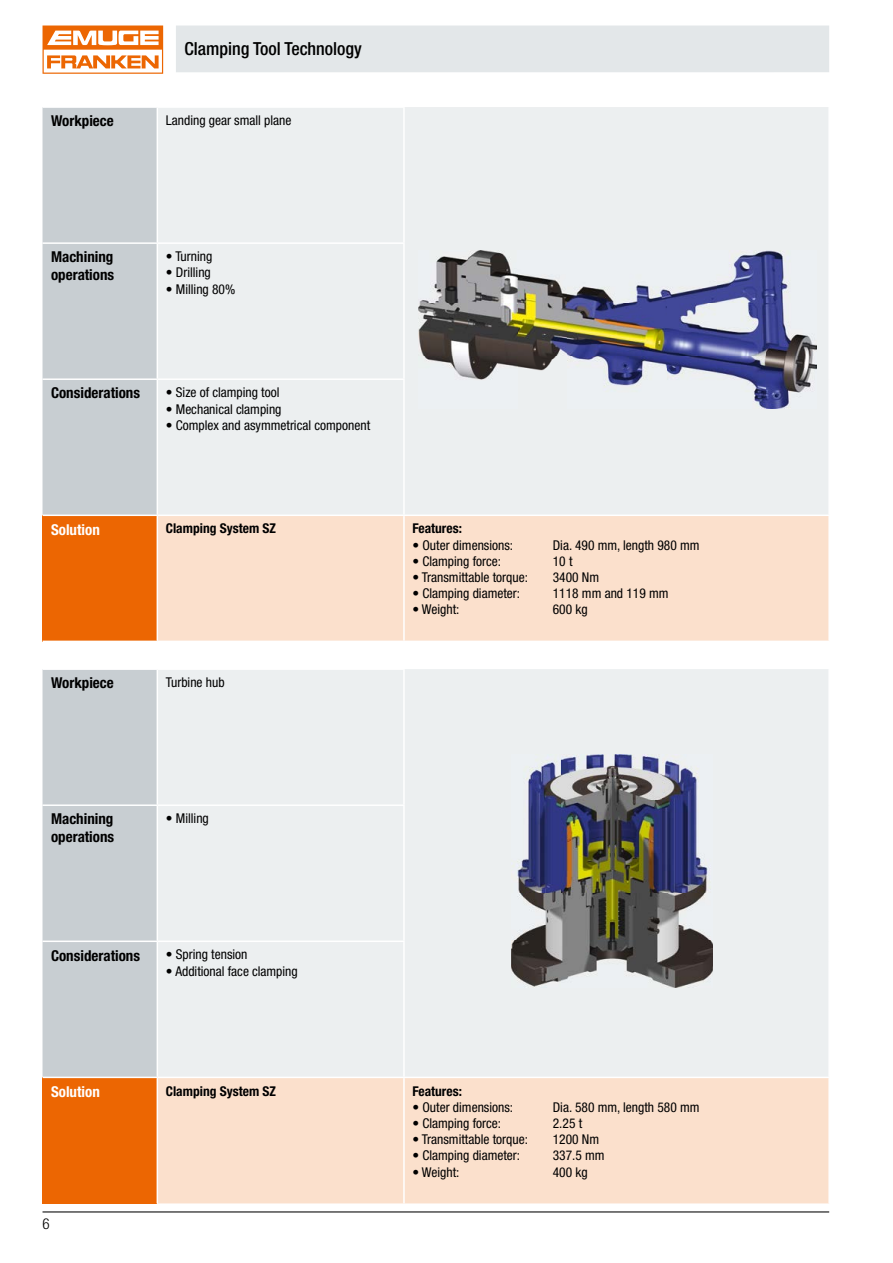
<style>
.page{position:relative;width:893px;height:1263px;background:#fff}
.page>*{position:absolute;margin:0;border:0;box-sizing:border-box;transform-origin:0 0}
.t1{font:500 condensed 18px "Helvetica Neue LT Pro";color:#000}
.t2{font:700 condensed 15px/18px "Helvetica Neue LT Pro";color:#000}
.t3{font:700 condensed 15px "Helvetica Neue LT Pro";color:#fff}
.t4{font:300 condensed 15px "Helvetica Neue LT Pro";color:#000}
.t5{font:condensed 13.5px "Helvetica Neue LT Pro";color:#000}
.t6{font:700 condensed 13.5px "Helvetica Neue LT Pro";color:#000}
</style>
<div class="page">
<div style="left:176px;top:26px;width:653px;height:46px;background:#e3e7e9"></div>
<svg style="left:43px;top:26px;width:120px;height:48px"></svg>
<hr style="left:43px;top:1211px;width:786px;height:1px;background:#000">
<div style="left:43px;top:108px;width:114px;height:406px;background:#c8ced2"></div>
<div style="left:158px;top:107px;width:670px;height:407px;background:#eceff0"></div>
<div style="left:43px;top:515px;width:114px;height:126px;background:#ec6602"></div>
<div style="left:158px;top:516px;width:670px;height:125px;background:#fbe0cc"></div>
<hr style="left:403px;top:108px;width:2px;height:134px;background:#fff">
<hr style="left:403px;top:244px;width:2px;height:134px;background:#fff">
<hr style="left:403px;top:380px;width:2px;height:134px;background:#fff">
<hr style="left:403px;top:516px;width:2px;height:125px;background:#fff">
<hr style="left:157px;top:106px;width:248px;height:2px;background:#fff">
<hr style="left:43px;top:242px;width:114px;height:2px;background:#fff">
<hr style="left:157px;top:242px;width:248px;height:2px;background:#fff">
<hr style="left:43px;top:378px;width:114px;height:2px;background:#fff">
<hr style="left:157px;top:378px;width:248px;height:2px;background:#fff">
<hr style="left:43px;top:514px;width:114px;height:2px;background:#fff">
<div style="left:43px;top:670px;width:114px;height:406px;background:#c8ced2"></div>
<div style="left:158px;top:669px;width:670px;height:407px;background:#eceff0"></div>
<div style="left:43px;top:1077px;width:114px;height:126px;background:#ec6602"></div>
<div style="left:158px;top:1078px;width:670px;height:125px;background:#fbe0cc"></div>
<hr style="left:403px;top:670px;width:2px;height:134px;background:#fff">
<hr style="left:403px;top:806px;width:2px;height:134px;background:#fff">
<hr style="left:403px;top:942px;width:2px;height:134px;background:#fff">
<hr style="left:403px;top:1078px;width:2px;height:125px;background:#fff">
<hr style="left:157px;top:668px;width:248px;height:2px;background:#fff">
<hr style="left:43px;top:804px;width:114px;height:2px;background:#fff">
<hr style="left:157px;top:804px;width:248px;height:2px;background:#fff">
<hr style="left:43px;top:940px;width:114px;height:2px;background:#fff">
<hr style="left:157px;top:940px;width:248px;height:2px;background:#fff">
<hr style="left:43px;top:1076px;width:114px;height:2px;background:#fff">
<img style="left:419px;top:251px;width:397px;height:158px">
<img style="left:512px;top:754px;width:201px;height:233px">
<h1 class="t1" style="left:184px;top:38px;width:179px">Clamping Tool Technology</h1>
<p class="t2" style="left:51px;top:112px;width:64px">Workpiece</p>
<p class="t5" style="left:166px;top:112px;width:127px">Landing gear small plane</p>
<p class="t2" style="left:51px;top:248px;width:65px">Machining operations</p>
<p class="t5" style="left:166px;top:249px;width:48px">• Turning</p>
<p class="t5" style="left:166px;top:265px;width:47px">• Drilling</p>
<p class="t5" style="left:166px;top:281px;width:71px">• Milling 80%</p>
<p class="t2" style="left:51px;top:384px;width:91px">Considerations</p>
<p class="t5" style="left:166px;top:385px;width:115px">• Size of clamping tool</p>
<p class="t5" style="left:166px;top:401px;width:117px">• Mechanical clamping</p>
<p class="t5" style="left:166px;top:417px;width:206px">• Complex and asymmetrical component</p>
<p class="t3" style="left:51px;top:521px;width:50px">Solution</p>
<p class="t6" style="left:166px;top:521px;width:112px">Clamping System SZ</p>
<p class="t6" style="left:412px;top:521px;width:51px">Features:</p>
<p class="t5" style="left:412px;top:537px;width:102px">• Outer dimensions:</p>
<p class="t5" style="left:553px;top:537px;width:148px">Dia. 490 mm, length 980 mm</p>
<p class="t5" style="left:412px;top:553px;width:90px">• Clamping force:</p>
<p class="t5" style="left:553px;top:553px;width:21px">10 t</p>
<p class="t5" style="left:412px;top:569px;width:117px">• Transmittable torque:</p>
<p class="t5" style="left:553px;top:569px;width:48px">3400 Nm</p>
<p class="t5" style="left:412px;top:585px;width:109px">• Clamping diameter:</p>
<p class="t5" style="left:553px;top:585px;width:117px">1118 mm and 119 mm</p>
<p class="t5" style="left:412px;top:602px;width:48px">• Weight:</p>
<p class="t5" style="left:553px;top:602px;width:36px">600 kg</p>
<p class="t2" style="left:51px;top:674px;width:64px">Workpiece</p>
<p class="t5" style="left:166px;top:674px;width:60px">Turbine hub</p>
<p class="t2" style="left:51px;top:810px;width:65px">Machining operations</p>
<p class="t5" style="left:166px;top:811px;width:45px">• Milling</p>
<p class="t2" style="left:51px;top:946px;width:91px">Considerations</p>
<p class="t5" style="left:166px;top:947px;width:83px">• Spring tension</p>
<p class="t5" style="left:166px;top:963px;width:133px">• Additional face clamping</p>
<p class="t3" style="left:51px;top:1083px;width:50px">Solution</p>
<p class="t6" style="left:166px;top:1083px;width:112px">Clamping System SZ</p>
<p class="t6" style="left:412px;top:1083px;width:51px">Features:</p>
<p class="t5" style="left:412px;top:1099px;width:102px">• Outer dimensions:</p>
<p class="t5" style="left:553px;top:1099px;width:148px">Dia. 580 mm, length 580 mm</p>
<p class="t5" style="left:412px;top:1115px;width:90px">• Clamping force:</p>
<p class="t5" style="left:553px;top:1115px;width:31px">2.25 t</p>
<p class="t5" style="left:412px;top:1131px;width:117px">• Transmittable torque:</p>
<p class="t5" style="left:553px;top:1131px;width:48px">1200 Nm</p>
<p class="t5" style="left:412px;top:1147px;width:109px">• Clamping diameter:</p>
<p class="t5" style="left:553px;top:1147px;width:53px">337.5 mm</p>
<p class="t5" style="left:412px;top:1164px;width:48px">• Weight:</p>
<p class="t5" style="left:553px;top:1164px;width:36px">400 kg</p>
<p class="t4" style="left:43px;top:1215px;width:9px">6</p>
</div>
